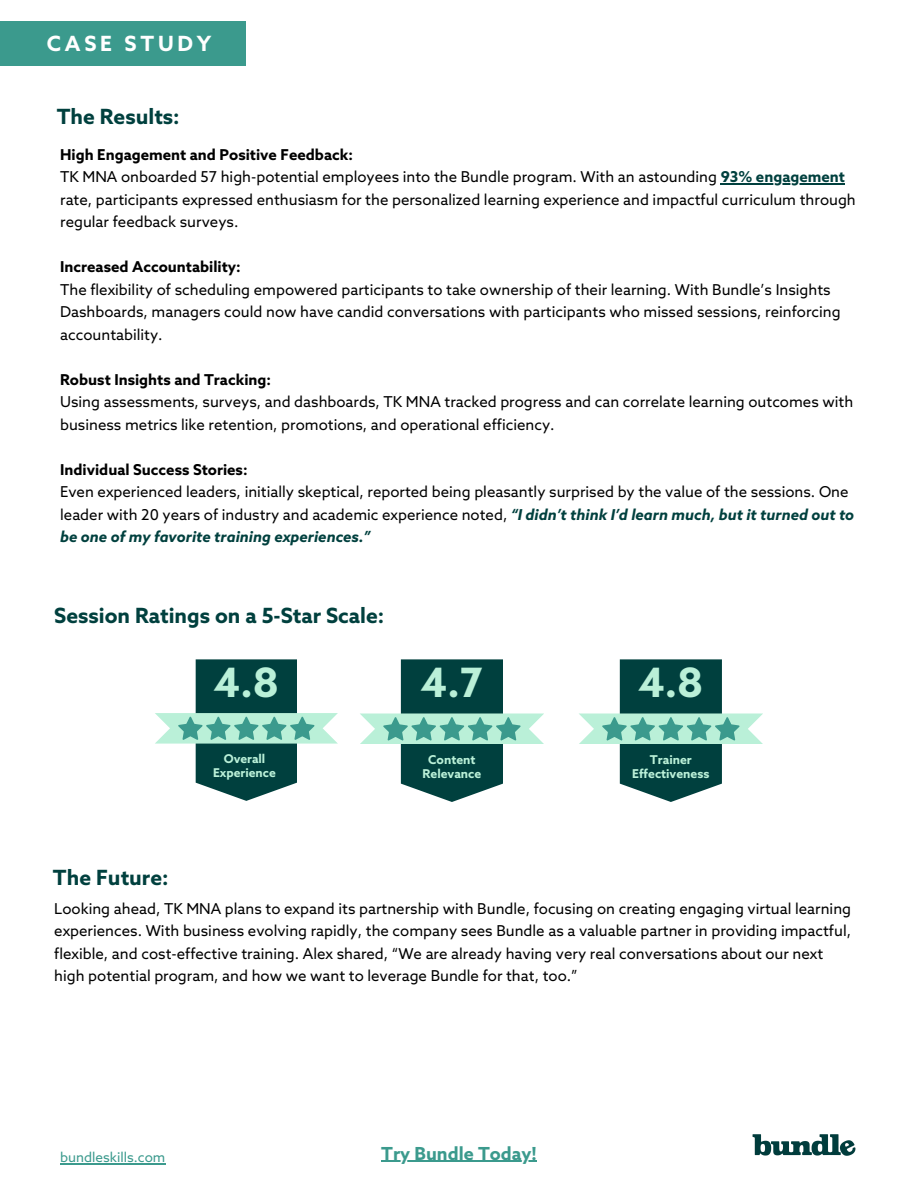
<style>
.page{position:relative;width:918px;height:1188px;background:#fff}
.page>*{position:absolute;margin:0;border:0;box-sizing:border-box;transform-origin:0 0}
.t1{font:700 40.5px "Azo Sans";color:#baf0d8}
.t2{font:700 21px "Azo Sans";color:#00403e}
.t3{font:700 21px "Azo Sans";letter-spacing:.18em;color:#fff}
.t4{font:700 18px "Azo Sans";color:#3b9a8d}
.t5{font:15px/22.5px "Azo Sans";color:#000}
.t6{font:700 15px "Azo Sans";color:#000}
.t7{font:13.5px "Azo Sans";color:#3b9a8d}
.t8{font:700 12.15px/13.8px "Azo Sans";color:#baf0d8;text-align:center}
.s1{font-weight:700;color:#00403e}
.s2{font-weight:700;font-style:italic;color:#00403e}
</style>
<div class="page">
<img style="left:752px;top:1134px;width:104px;height:22px">
<svg style="left:155px;top:659px;width:183px;height:142px"></svg>
<hr style="left:721px;top:184px;width:124px;height:1px;background:#00403e">
<svg style="left:360px;top:659px;width:184px;height:143px"></svg>
<svg style="left:579px;top:659px;width:184px;height:143px"></svg>
<hr style="left:60px;top:1164px;width:105px;height:1px;background:#3b9a8d">
<div style="left:0;top:21px;width:245px;height:45px;background:#3b9a8d"></div>
<hr style="left:381px;top:1161px;width:156px;height:1px;background:#3b9a8d">
<h3 class="t3" style="left:47px;top:33px;width:166px">CASE STUDY</h3>
<p class="t2" style="left:57px;top:105px;width:124px">The Results:</p>
<p class="t6" style="left:60px;top:147px;width:294px">High Engagement and Positive Feedback:</p>
<p class="t5" style="left:60px;top:167px;width:786px">TK MNA onboarded 57 high-potential employees into the Bundle program. With an astounding <span class="s1">93% engagement</span></p>
<p class="t5" style="left:60px;top:190px;width:797px">rate, participants expressed enthusiasm for the personalized learning experience and impactful curriculum through</p>
<p class="t5" style="left:60px;top:212px;width:180px">regular feedback surveys.</p>
<p class="t6" style="left:60px;top:259px;width:182px">Increased Accountability:</p>
<p class="t5" style="left:60px;top:280px;width:772px">The flexibility of scheduling empowered participants to take ownership of their learning. With Bundle’s Insights</p>
<p class="t5" style="left:60px;top:302px;width:782px">Dashboards, managers could now have candid conversations with participants who missed sessions, reinforcing accountability.</p>
<p class="t6" style="left:60px;top:372px;width:212px">Robust Insights and Tracking:</p>
<p class="t5" style="left:60px;top:392px;width:795px">Using assessments, surveys, and dashboards, TK MNA tracked progress and can correlate learning outcomes with</p>
<h3 class="t5" style="left:60px;top:415px;width:496px">business metrics like retention, promotions, and operational efficiency.</h3>
<h3 class="t6" style="left:60px;top:462px;width:189px">Individual Success Stories:</h3>
<h1 class="t5" style="left:60px;top:482px;width:796px">Even experienced leaders, initially skeptical, reported being pleasantly surprised by the value of the sessions. One leader with 20 years of industry and academic experience noted, <span class="s2">“I didn’t think I’d learn much, but it turned out to be one of my favorite training experiences.”</span></h1>
<h5 class="t2" style="left:54px;top:605px;width:331px">Session Ratings on a 5-Star Scale:</h5>
<h3 class="t1" style="left:214px;top:662px;width:66px">4.8</h3>
<p class="t8" style="left:213px;top:753px;width:64px">Overall<br>Experience</p>
<h5 class="t1" style="left:421px;top:661px;width:63px">4.7</h5>
<p class="t8" style="left:423px;top:754px;width:60px">Content<br>Relevance</p>
<h1 class="t1" style="left:638px;top:661px;width:66px">4.8</h1>
<h5 class="t8" style="left:632px;top:754px;width:79px">Trainer<br>Effectiveness</h5>
<p class="t2" style="left:53px;top:867px;width:117px">The Future:</p>
<h1 class="t5" style="left:54px;top:898px;width:798px">Looking ahead, TK MNA plans to expand its partnership with Bundle, focusing on creating engaging virtual learning experiences. With business evolving rapidly, the company sees Bundle as a valuable partner in providing impactful, flexible, and cost-effective training. Alex shared, “We are already having very real conversations about our next high potential program, and how we want to leverage Bundle for that, too.”</h1>
<p class="t7" style="left:60px;top:1151px;width:107px">bundleskills.com</p>
<p class="t4" style="left:381px;top:1144px;width:157px">Try Bundle Today!</p>
</div>
